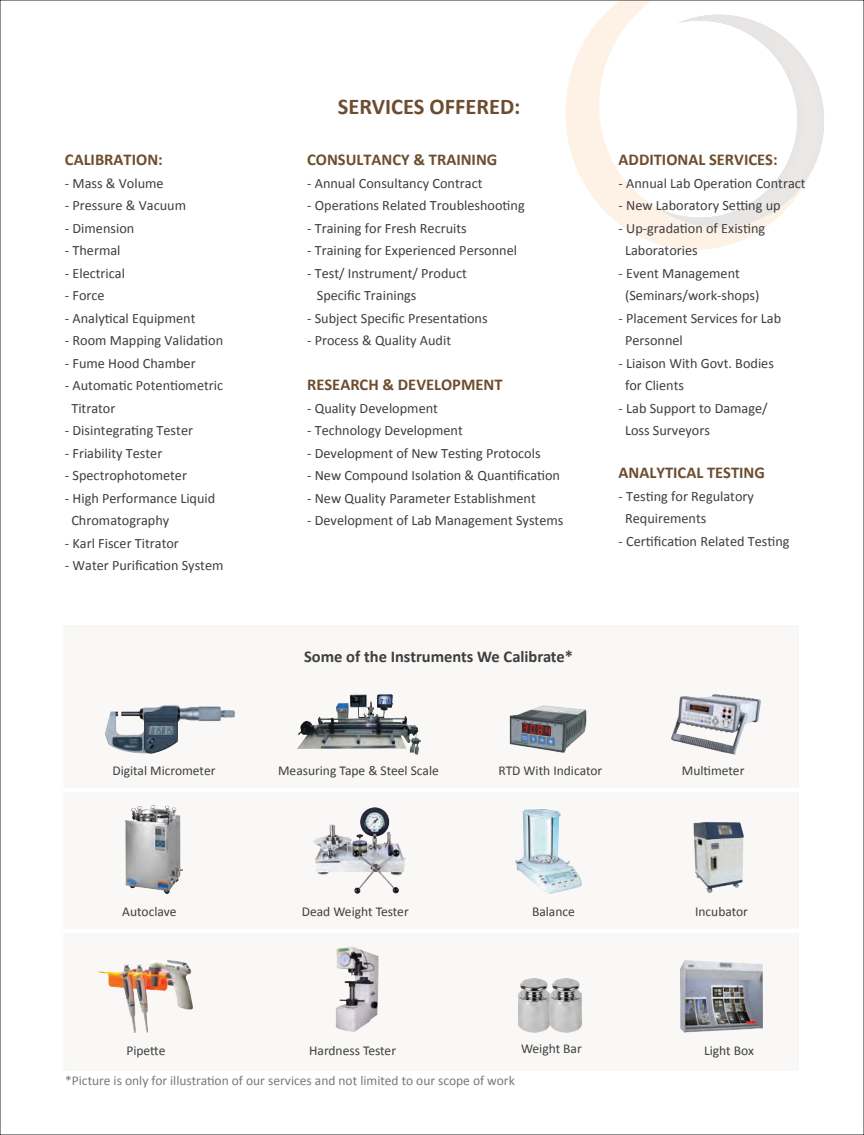
<style>
.page{position:relative;width:864px;height:1135px;background:#fff}
.page>*{position:absolute;margin:0;border:0;box-sizing:border-box;transform-origin:0 0}
.t1{font:700 22.5px "Calibri";color:#6d4d30}
.t2{font:700 16.5px "Calibri";color:#6d4d30}
.t3{font:700 16.5px "Calibri";color:#3e3e3f}
.t4{font:14.25px/22.5px "Calibri";color:#3e3e3f}
.t5{font:13.5px "Calibri";color:#3e3e3f}
.t6{font:13.5px "Calibri";color:#76787b}
</style>
<div class="page">
<svg style="left:565px;top:2px;width:191px;height:248px"></svg>
<svg style="left:659px;top:11px;width:165px;height:222px"></svg>
<div style="left:64px;top:625px;width:735px;height:445px;background:#f9f8f6"></div>
<img style="left:105px;top:705px;width:130px;height:49px">
<img style="left:297px;top:694px;width:124px;height:60px">
<img style="left:516px;top:809px;width:65px;height:83px">
<img style="left:98px;top:960px;width:95px;height:72px">
<img style="left:314px;top:807px;width:92px;height:85px">
<img style="left:509px;top:705px;width:78px;height:48px">
<img style="left:693px;top:822px;width:51px;height:70px">
<img style="left:672px;top:694px;width:89px;height:60px">
<img style="left:335px;top:946px;width:44px;height:86px">
<img style="left:680px;top:960px;width:83px;height:72px">
<img style="left:519px;top:978px;width:30px;height:54px">
<img style="left:551px;top:978px;width:30px;height:54px">
<img style="left:126px;top:805px;width:56px;height:87px">
<hr style="left:63px;top:787px;width:736px;height:4px;background:#fff">
<hr style="left:63px;top:928px;width:736px;height:4px;background:#fff">
<p class="t2" style="left:65px;top:148px;width:99px">CALIBRATION:</p>
<p class="t4" style="left:65px;top:171px;width:100px">- Mass &amp; Volume</p>
<p class="t4" style="left:65px;top:193px;width:123px">- Pressure &amp; Vacuum</p>
<p class="t4" style="left:65px;top:216px;width:71px">- Dimension</p>
<p class="t4" style="left:65px;top:238px;width:57px">- Thermal</p>
<p class="t4" style="left:65px;top:261px;width:62px">- Electrical</p>
<p class="t4" style="left:65px;top:283px;width:41px">- Force</p>
<p class="t4" style="left:65px;top:306px;width:132px">- Analytical Equipment</p>
<p class="t4" style="left:65px;top:328px;width:160px">- Room Mapping Validation</p>
<p class="t4" style="left:65px;top:351px;width:132px">- Fume Hood Chamber</p>
<p class="t4" style="left:71px;top:373px;width:153px;text-indent:-6px">- Automatic Potentiometric<br>Titrator</p>
<p class="t4" style="left:65px;top:418px;width:130px">- Disintegrating Tester</p>
<p class="t4" style="left:65px;top:441px;width:99px">- Friability Tester</p>
<p class="t4" style="left:65px;top:463px;width:124px">- Spectrophotometer</p>
<p class="t4" style="left:71px;top:486px;width:145px;text-indent:-6px">- High Performance Liquid<br>Chromatography</p>
<p class="t4" style="left:65px;top:531px;width:115px">- Karl Fiscer Titrator</p>
<p class="t4" style="left:65px;top:553px;width:160px">- Water Purification System</p>
<h1 class="t1" style="left:338px;top:90px;width:184px">SERVICES OFFERED:</h1>
<p class="t2" style="left:307px;top:148px;width:192px">CONSULTANCY &amp; TRAINING</p>
<p class="t4" style="left:307px;top:171px;width:177px">- Annual Consultancy Contract</p>
<p class="t4" style="left:307px;top:193px;width:219px">- Operations Related Troubleshooting</p>
<p class="t4" style="left:307px;top:216px;width:161px">- Training for Fresh Recruits</p>
<p class="t4" style="left:307px;top:238px;width:211px">- Training for Experienced Personnel</p>
<p class="t4" style="left:317px;top:261px;width:151px;text-indent:-10px">- Test/ Instrument/ Product<br>Specific Trainings</p>
<p class="t4" style="left:307px;top:306px;width:182px">- Subject Specific Presentations</p>
<p class="t4" style="left:307px;top:328px;width:145px">- Process &amp; Quality Audit</p>
<p class="t2" style="left:307px;top:373px;width:197px">RESEARCH &amp; DEVELOPMENT</p>
<p class="t4" style="left:307px;top:396px;width:132px">- Quality Development</p>
<p class="t4" style="left:307px;top:418px;width:157px">- Technology Development</p>
<p class="t4" style="left:307px;top:441px;width:235px">- Development of New Testing Protocols</p>
<p class="t4" style="left:307px;top:463px;width:254px">- New Compound Isolation &amp; Quantification</p>
<p class="t4" style="left:307px;top:486px;width:230px">- New Quality Parameter Establishment</p>
<p class="t4" style="left:307px;top:508px;width:258px">- Development of Lab Management Systems</p>
<p class="t3" style="left:304px;top:644px;width:270px">Some of the Instruments We Calibrate*</p>
<p class="t2" style="left:619px;top:148px;width:160px">ADDITIONAL SERVICES:</p>
<p class="t4" style="left:619px;top:171px;width:189px">- Annual Lab Operation Contract</p>
<p class="t4" style="left:619px;top:193px;width:164px">- New Laboratory Setting up</p>
<p class="t4" style="left:625px;top:216px;width:142px;text-indent:-6px">- Up-gradation of Existing<br>Laboratories</p>
<p class="t4" style="left:625px;top:261px;width:136px;text-indent:-6px">- Event Management (Seminars/work-shops)</p>
<p class="t4" style="left:625px;top:306px;width:158px;text-indent:-6px">- Placement Services for Lab<br>Personnel</p>
<p class="t4" style="left:625px;top:351px;width:150px;text-indent:-6px">- Liaison With Govt. Bodies for Clients</p>
<p class="t4" style="left:625px;top:396px;width:144px;text-indent:-6px">- Lab Support to Damage/<br>Loss Surveyors</p>
<p class="t2" style="left:619px;top:461px;width:148px">ANALYTICAL TESTING</p>
<p class="t4" style="left:625px;top:484px;width:130px;text-indent:-6px">- Testing for Regulatory<br>Requirements</p>
<p class="t4" style="left:619px;top:529px;width:172px">- Certification Related Testing</p>
<p class="t5" style="left:112px;top:762px;width:105px">Digital Micrometer</p>
<p class="t5" style="left:278px;top:762px;width:162px">Measuring Tape &amp; Steel Scale</p>
<p class="t5" style="left:498px;top:762px;width:105px">RTD With Indicator</p>
<p class="t5" style="left:682px;top:762px;width:64px">Multimeter</p>
<p class="t5" style="left:122px;top:902px;width:56px">Autoclave</p>
<p class="t5" style="left:302px;top:902px;width:108px">Dead Weight Tester</p>
<p class="t5" style="left:532px;top:902px;width:44px">Balance</p>
<p class="t5" style="left:695px;top:902px;width:54px">Incubator</p>
<p class="t5" style="left:309px;top:1041px;width:88px">Hardness Tester</p>
<p class="t5" style="left:521px;top:1039px;width:62px">Weight Bar</p>
<p class="t5" style="left:704px;top:1041px;width:51px">Light Box</p>
<p class="t6" style="left:65px;top:1071px;width:451px">*Picture is only for illustration of our services and not limited to our scope of work</p>
<p class="t5" style="left:126px;top:1041px;width:40px">Pipette</p>
</div>
